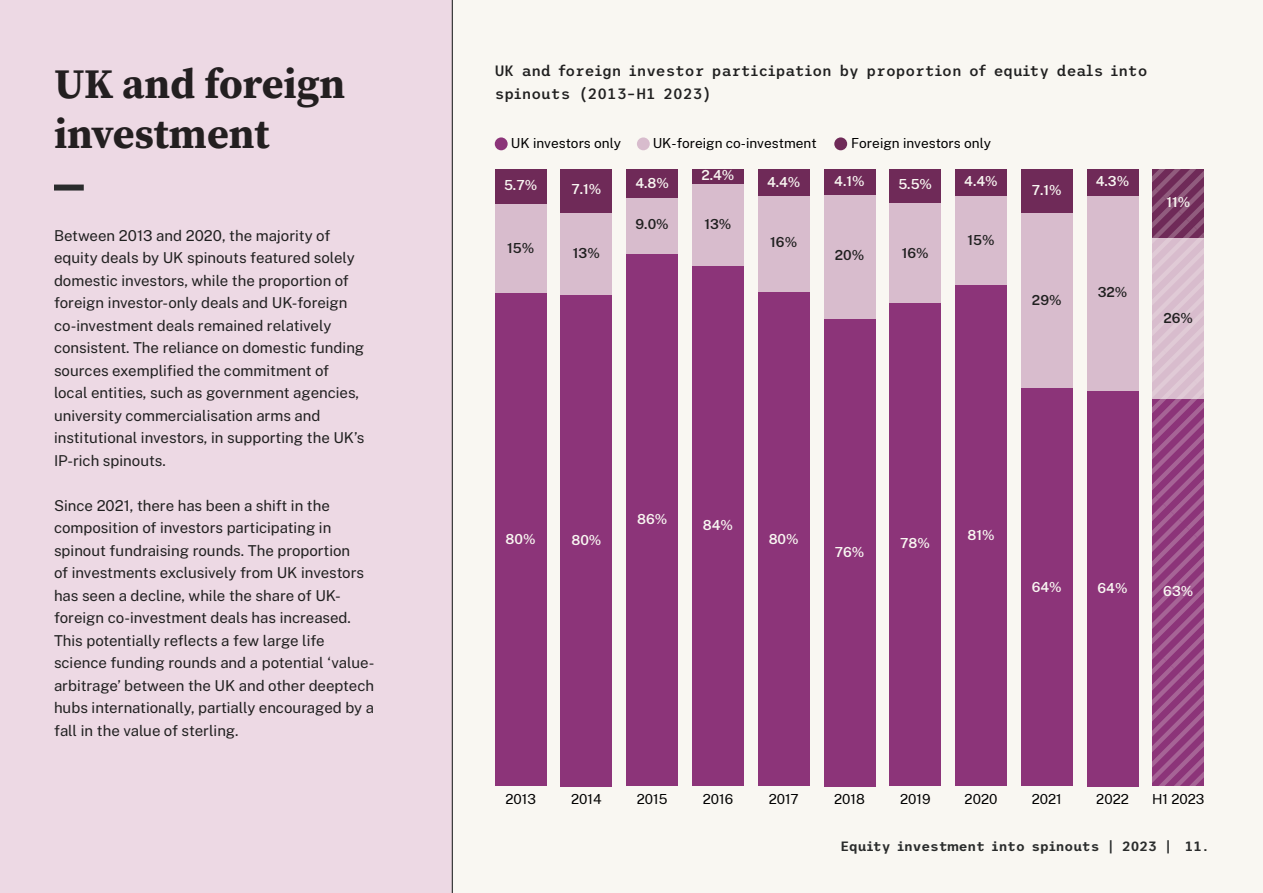
<style>
.page{position:relative;width:1263px;height:893px;background:#f9f7f2}
.page>*{position:absolute;margin:0;border:0;box-sizing:border-box;transform-origin:0 0}
.t1{font:700 42px/50.4px "Source Serif Pro";color:#231f20}
.t2{font:100 15px/22.5px "Public Sans";color:#202020}
.t3{font:500 15px/22.5px "Trispace";color:#202020}
.t4{font:13.65px "Public Sans";color:#000}
.t5{font:600 13.65px "Public Sans";color:#f9f7f2}
.t6{font:600 13.65px "Public Sans";color:#202020}
.t7{font:600 13.5px "Trispace";color:#2a2c2c}
</style>
<div class="page">
<div style="left:0;top:0;width:453px;height:893px;background:#edd9e4"></div>
<div style="left:54px;top:185px;width:30px;height:6px;background:#2a2c2c"></div>
<div style="left:1087px;top:391px;width:51px;height:395px;background:#8c3479"></div>
<div style="left:1021px;top:389px;width:52px;height:397px;background:#8c3479"></div>
<div style="left:955px;top:285px;width:52px;height:501px;background:#8c3479"></div>
<div style="left:889px;top:303px;width:52px;height:483px;background:#8c3479"></div>
<div style="left:824px;top:319px;width:51px;height:467px;background:#8c3479"></div>
<div style="left:758px;top:293px;width:52px;height:493px;background:#8c3479"></div>
<div style="left:692px;top:266px;width:52px;height:520px;background:#8c3479"></div>
<div style="left:626px;top:254px;width:52px;height:532px;background:#8c3479"></div>
<div style="left:560px;top:295px;width:52px;height:491px;background:#8c3479"></div>
<div style="left:495px;top:294px;width:52px;height:492px;background:#8c3479"></div>
<div style="left:1087px;top:195px;width:51px;height:196px;background:#d8bccd"></div>
<div style="left:1021px;top:212px;width:52px;height:177px;background:#d8bccd"></div>
<div style="left:955px;top:195px;width:52px;height:90px;background:#d8bccd"></div>
<div style="left:889px;top:202px;width:52px;height:101px;background:#d8bccd"></div>
<div style="left:824px;top:194px;width:51px;height:125px;background:#d8bccd"></div>
<div style="left:758px;top:195px;width:52px;height:98px;background:#d8bccd"></div>
<div style="left:692px;top:183px;width:52px;height:83px;background:#d8bccd"></div>
<div style="left:626px;top:198px;width:52px;height:56px;background:#d8bccd"></div>
<div style="left:560px;top:212px;width:52px;height:83px;background:#d8bccd"></div>
<div style="left:495px;top:204px;width:52px;height:90px;background:#d8bccd"></div>
<div style="left:1087px;top:169px;width:51px;height:26px;background:#6f2a58"></div>
<div style="left:1021px;top:169px;width:52px;height:43px;background:#6f2a58"></div>
<div style="left:955px;top:169px;width:52px;height:26px;background:#6f2a58"></div>
<div style="left:889px;top:169px;width:52px;height:33px;background:#6f2a58"></div>
<div style="left:824px;top:169px;width:51px;height:25px;background:#6f2a58"></div>
<div style="left:758px;top:169px;width:52px;height:26px;background:#6f2a58"></div>
<div style="left:692px;top:169px;width:52px;height:14px;background:#6f2a58"></div>
<div style="left:626px;top:169px;width:52px;height:29px;background:#6f2a58"></div>
<div style="left:560px;top:169px;width:52px;height:43px;background:#6f2a58"></div>
<div style="left:495px;top:169px;width:52px;height:35px;background:#6f2a58"></div>
<div style="left:495px;top:137px;width:13px;height:13px;background:#8c3479;border-radius:50%"></div>
<svg style="left:637px;top:137px;width:13px;height:13px"></svg>
<div style="left:834px;top:137px;width:13px;height:13px;background:#6f2a58;border-radius:50%"></div>
<svg style="left:1152px;top:169px;width:52px;height:617px;background:#a56594"></svg>
<p class="t1" style="left:54px;top:58px;width:293px">UK and foreign investment</p>
<p class="t2" style="left:54px;top:224px;width:312px">Between 2013 and 2020, the majority of equity deals by UK spinouts featured solely domestic investors, while the proportion of foreign investor-only deals and UK-foreign co-investment deals remained relatively consistent. The reliance on domestic funding sources exemplified the commitment of local entities, such as government agencies, university commercialisation arms and institutional investors, in supporting the UK’s IP-rich spinouts.</p>
<p class="t2" style="left:54px;top:494px;width:322px">Since 2021, there has been a shift in the composition of investors participating in spinout fundraising rounds. The proportion<br>of investments exclusively from UK investors has seen a decline, while the share of UK&shy;foreign co-investment deals has increased.<br>This potentially reflects a few large life science funding rounds and a potential ‘value&shy;arbitrage’ between the UK and other deeptech hubs internationally, partially encouraged by a fall in the value of sterling.</p>
<p class="t3" style="left:495px;top:59px;width:654px">UK and foreign investor participation by proportion of equity deals into spinouts (2013–H1 2023)</p>
<p class="t4" style="left:511px;top:134px;width:112px">UK investors only</p>
<p class="t4" style="left:653px;top:134px;width:165px">UK-foreign co-investment</p>
<p class="t4" style="left:851px;top:134px;width:141px">Foreign investors only</p>
<p class="t5" style="left:504px;top:176px;width:35px">5.7%</p>
<p class="t5" style="left:571px;top:179px;width:31px">7.1%</p>
<p class="t6" style="left:507px;top:238px;width:29px">15%</p>
<p class="t6" style="left:573px;top:243px;width:29px">13%</p>
<p class="t5" style="left:635px;top:173px;width:35px">4.8%</p>
<p class="t5" style="left:701px;top:165px;width:35px">2.4%</p>
<p class="t6" style="left:635px;top:214px;width:35px">9.0%</p>
<p class="t6" style="left:704px;top:214px;width:29px">13%</p>
<p class="t5" style="left:767px;top:172px;width:35px">4.4%</p>
<p class="t5" style="left:834px;top:171px;width:32px">4.1%</p>
<p class="t5" style="left:898px;top:174px;width:35px">5.5%</p>
<p class="t5" style="left:964px;top:171px;width:35px">4.4%</p>
<p class="t6" style="left:770px;top:232px;width:28px">16%</p>
<p class="t6" style="left:835px;top:245px;width:31px">20%</p>
<p class="t6" style="left:902px;top:243px;width:29px">16%</p>
<p class="t6" style="left:967px;top:230px;width:29px">15%</p>
<p class="t5" style="left:1032px;top:180px;width:31px">7.1%</p>
<p class="t5" style="left:1096px;top:171px;width:35px">4.3%</p>
<p class="t6" style="left:1032px;top:290px;width:31px">29%</p>
<p class="t6" style="left:1098px;top:283px;width:31px">32%</p>
<p class="t5" style="left:1166px;top:193px;width:25px">11%</p>
<p class="t6" style="left:1163px;top:308px;width:31px">26%</p>
<p class="t5" style="left:506px;top:529px;width:32px">80%</p>
<p class="t5" style="left:571px;top:530px;width:32px">80%</p>
<p class="t5" style="left:637px;top:509px;width:32px">86%</p>
<p class="t5" style="left:703px;top:515px;width:32px">84%</p>
<p class="t5" style="left:769px;top:529px;width:32px">80%</p>
<p class="t5" style="left:835px;top:542px;width:31px">76%</p>
<p class="t5" style="left:900px;top:533px;width:31px">78%</p>
<p class="t5" style="left:967px;top:525px;width:29px">81%</p>
<p class="t5" style="left:1032px;top:577px;width:32px">64%</p>
<p class="t5" style="left:1097px;top:578px;width:32px">64%</p>
<p class="t5" style="left:1163px;top:582px;width:32px">63%</p>
<p class="t4" style="left:505px;top:789px;width:32px">2013</p>
<p class="t4" style="left:571px;top:789px;width:32px">2014</p>
<p class="t4" style="left:637px;top:789px;width:32px">2015</p>
<p class="t4" style="left:703px;top:789px;width:32px">2016</p>
<p class="t4" style="left:769px;top:789px;width:32px">2017</p>
<p class="t4" style="left:834px;top:789px;width:32px">2018</p>
<p class="t4" style="left:900px;top:789px;width:32px">2019</p>
<p class="t4" style="left:964px;top:789px;width:34px">2020</p>
<p class="t4" style="left:1032px;top:789px;width:32px">2021</p>
<p class="t4" style="left:1096px;top:789px;width:34px">2022</p>
<p class="t4" style="left:1152px;top:789px;width:54px">H1 2023</p>
<p class="t7" style="left:840px;top:836px;width:370px">Equity investment into spinouts | 2023 | 11.</p>
</div>
